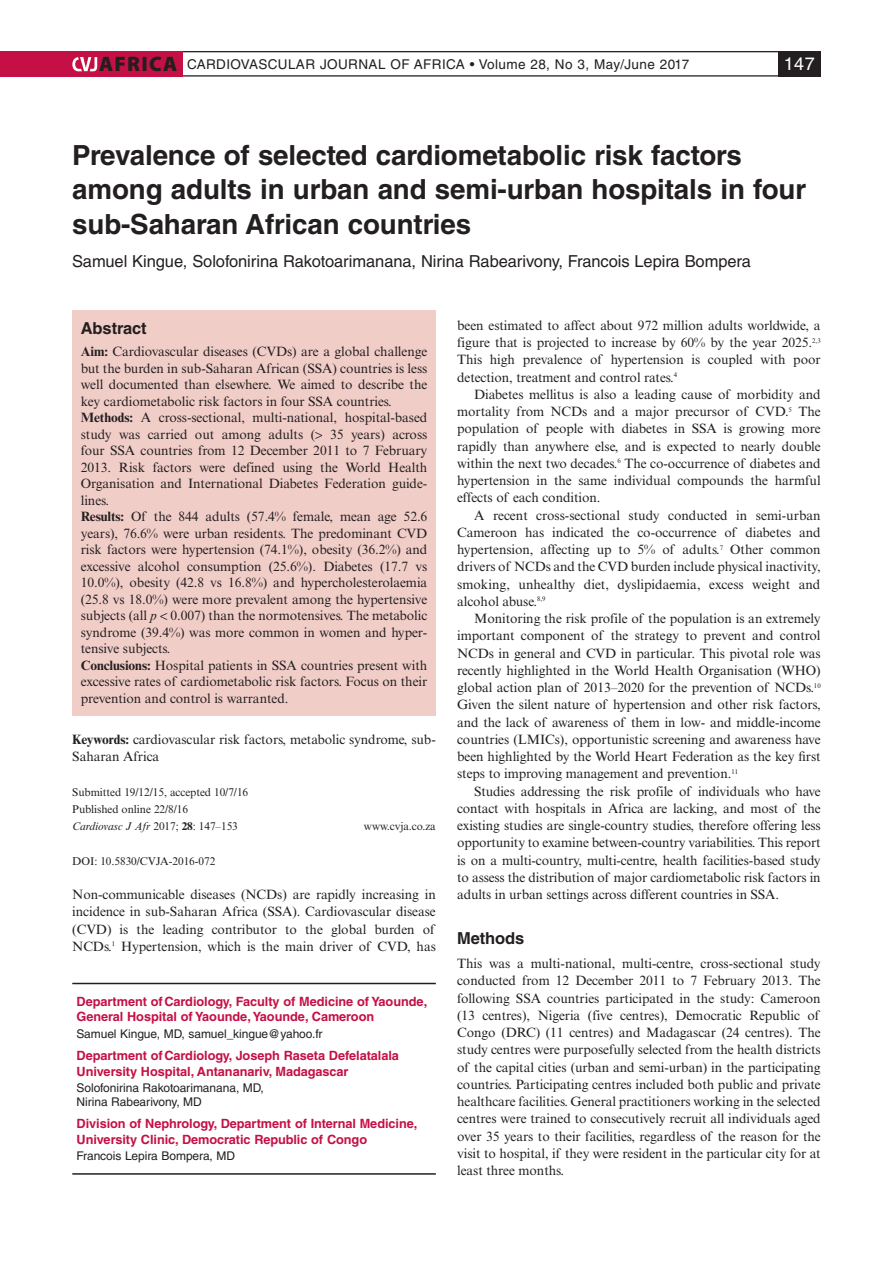
<style>
.page{position:relative;width:893px;height:1263px;background:#fff}
.page>*{position:absolute;margin:0;border:0;box-sizing:border-box;transform-origin:0 0}
.t1{font:700 27.75px/34.5px "Helvetica LT Std";letter-spacing:-.005em;color:#231f20}
.t2{font:18px "Helvetica LT Std";color:#fff}
.t3{font:16.5px "Helvetica LT Std";letter-spacing:-.005em;color:#231f20}
.t4{font:700 16.5px "Helvetica LT Std";letter-spacing:-.005em;color:#231f20}
.t5{font:13.5px/16.5px "Times New Roman MT Std";letter-spacing:-.005em;color:#231f20}
.t6{font:13.5px "Helvetica LT Std";letter-spacing:.03em;color:#231f20}
.t7{font:700 12.75px/15.8px "Helvetica LT Std";letter-spacing:-.005em;color:#c51045}
.t8{font:12px/14.2px "Helvetica LT Std";letter-spacing:-.005em;color:#231f20}
.t9{font:11.25px/17.2px "Times New Roman MT Std";letter-spacing:-.005em;color:#231f20}
.s1{font-family:"Myriad Pro";font-weight:900;font-size:21px}
.s2{font-weight:700}
.s3{font-style:italic}
</style>
<div class="page">
<div style="left:778px;top:51px;width:43px;height:26px;background:#231f20"></div>
<hr style="left:72px;top:51px;width:749px;height:1px;background:#231f20">
<hr style="left:72px;top:75px;width:749px;height:2px;background:#231f20">
<div style="left:0;top:51px;width:182px;height:26px;background:#c51045"></div>
<svg style="left:72px;top:57px;width:25px;height:14px"></svg>
<div style="left:72px;top:310px;width:364px;height:405px;background:#f1cdc8"></div>
<hr style="left:72px;top:983px;width:364px;height:1px;background:#231f20">
<hr style="left:72px;top:1173px;width:364px;height:2px;background:#231f20">
<p class="t6" style="left:99px;top:57px;width:592px"><span class="s1">AFRICA</span> CARDIOVASCULAR JOURNAL OF AFRICA • Volume 28, No 3, May/June 2017</p>
<p class="t2" style="left:784px;top:53px;width:33px">147</p>
<p class="t1" style="left:72px;top:137px;width:735px">Prevalence of selected cardiometabolic risk factors among adults in urban and semi-urban hospitals in four sub-Saharan African countries</p>
<p class="t3" style="left:72px;top:252px;width:680px">Samuel Kingue, Solofonirina Rakotoarimanana, Nirina Rabearivony, Francois Lepira Bompera</p>
<p class="t4" style="left:81px;top:318px;width:68px">Abstract</p>
<p class="t5" style="left:81px;top:343px;width:348px"><span class="s2">Aim:</span> Cardiovascular diseases (CVDs) are a global challenge but the burden in sub-Saharan African (SSA) countries is less well documented than elsewhere. We aimed to describe the key cardiometabolic risk factors in four SSA countries.<br><span class="s2">Methods:</span> A cross-sectional, multi-national, hospital-based study was carried out among adults ( 35 years) across four SSA countries from 12 December 2011 to 7 February 2013. Risk factors were defined using the World Health Organisation and International Diabetes Federation guide&shy;lines.<br><span class="s2">Results:</span> Of the 844 adults (57.4% female, mean age 52.6 years), 76.6% were urban residents. The predominant CVD risk factors were hypertension (74.1%), obesity (36.2%) and excessive alcohol consumption (25.6%). Diabetes (17.7 vs 10.0%), obesity (42.8 vs 16.8%) and hypercholesterolaemia (25.8 vs 18.0%) were more prevalent among the hypertensive subjects (all <span class="s3">p</span> 0.007) than the normotensives. The metabolic syndrome (39.4%) was more common in women and hyper&shy;tensive subjects.<br><span class="s2">Conclusions:</span> Hospital patients in SSA countries present with excessive rates of cardiometabolic risk factors. Focus on their prevention and control is warranted.</p>
<p class="t5" style="left:72px;top:731px;width:365px;line-height:17.2px"><span class="s2">Keywords:</span> cardiovascular risk factors, metabolic syndrome, sub-<br>Saharan Africa</p>
<p class="t9" style="left:72px;top:783px;width:177px">Submitted 19/12/15, accepted 10/7/16<br>Published online 22/8/16<br><span class="s3">Cardiovasc J Afr</span> 2017; <span class="s2">28</span>: 147–153</p>
<p class="t9" style="left:364px;top:818px;width:73px">www.cvja.co.za</p>
<p class="t9" style="left:72px;top:852px;width:145px">DOI: 10.5830/CVJA-2016-072</p>
<p class="t5" style="left:72px;top:886px;width:365px;line-height:17.2px;text-align:justify">Non-communicable diseases (NCDs) are rapidly increasing in incidence in sub-Saharan Africa (SSA). Cardiovascular disease (CVD) is the leading contributor to the global burden of NCDs.<sup>1</sup> Hypertension, which is the main driver of CVD, has</p>
<p class="t7" style="left:77px;top:993px;width:352px">Department ofCardiology, Faculty of Medicine of Yaounde,<br>General Hospital of Yaounde, Yaounde, Cameroon</p>
<p class="t8" style="left:77px;top:1026px;width:248px">Samuel Kingue, MD, samuel_kingue@yahoo.fr</p>
<p class="t7" style="left:77px;top:1047px;width:324px">Department ofCardiology, Joseph Raseta Defelatalala<br>University Hospital, Antananariv, Madagascar</p>
<p class="t8" style="left:77px;top:1080px;width:189px">Solofonirina Rakotoarimanana, MD,<br>Nirina Rabearivony, MD</p>
<p class="t7" style="left:77px;top:1116px;width:342px">Division of Nephrology, Department of Internal Medicine,<br>University Clinic, Democratic Republic of Congo</p>
<p class="t8" style="left:77px;top:1149px;width:160px">Francois Lepira Bompera, MD</p>
<p class="t5" style="left:457px;top:317px;width:365px">been estimated to affect about 972 million adults worldwide, a</p>
<p class="t5" style="left:457px;top:334px;width:365px">figure that is projected to increase by 60% by the year 2025.<sup>2,3</sup></p>
<p class="t5" style="left:457px;top:352px;width:365px">This high prevalence of hypertension is coupled with poor</p>
<p class="t5" style="left:457px;top:369px;width:221px">detection, treatment and control rates.<sup>4</sup></p>
<p class="t5" style="left:474px;top:386px;width:348px">Diabetes mellitus is also a leading cause of morbidity and</p>
<p class="t5" style="left:457px;top:403px;width:365px">mortality from NCDs and a major precursor of CVD.<sup>5</sup> The</p>
<p class="t5" style="left:457px;top:421px;width:365px">population of people with diabetes in SSA is growing more</p>
<p class="t5" style="left:457px;top:438px;width:365px">rapidly than anywhere else, and is expected to nearly double</p>
<p class="t5" style="left:457px;top:455px;width:365px">within the next two decades.<sup>6</sup> The co-occurrence of diabetes and</p>
<p class="t5" style="left:457px;top:472px;width:365px">hypertension in the same individual compounds the harmful</p>
<p class="t5" style="left:457px;top:490px;width:145px">effects of each condition.</p>
<p class="t5" style="left:474px;top:507px;width:348px">A recent cross-sectional study conducted in semi-urban</p>
<p class="t5" style="left:457px;top:524px;width:365px">Cameroon has indicated the co-occurrence of diabetes and</p>
<p class="t5" style="left:457px;top:541px;width:365px">hypertension, affecting up to 5% of adults.<sup>7</sup> Other common</p>
<p class="t5" style="left:457px;top:559px;width:365px">drivers of NCDs and the CVD burden include physical inactivity,</p>
<p class="t5" style="left:457px;top:576px;width:365px">smoking, unhealthy diet, dyslipidaemia, excess weight and</p>
<p class="t5" style="left:457px;top:593px;width:90px">alcohol abuse.<sup>8,9</sup></p>
<p class="t5" style="left:474px;top:610px;width:348px">Monitoring the risk profile of the population is an extremely</p>
<p class="t5" style="left:457px;top:628px;width:365px">important component of the strategy to prevent and control</p>
<p class="t5" style="left:457px;top:645px;width:365px">NCDs in general and CVD in particular. This pivotal role was</p>
<p class="t5" style="left:457px;top:662px;width:365px">recently highlighted in the World Health Organisation (WHO)</p>
<p class="t5" style="left:457px;top:679px;width:365px">global action plan of 2013–2020 for the prevention of NCDs.<sup>10</sup></p>
<p class="t5" style="left:457px;top:697px;width:365px">Given the silent nature of hypertension and other risk factors,</p>
<p class="t5" style="left:457px;top:714px;width:365px">and the lack of awareness of them in low- and middle-income</p>
<p class="t5" style="left:457px;top:731px;width:365px">countries (LMICs), opportunistic screening and awareness have</p>
<p class="t5" style="left:457px;top:748px;width:365px">been highlighted by the World Heart Federation as the key first</p>
<p class="t5" style="left:457px;top:766px;width:282px">steps to improving management and prevention.<sup>11</sup></p>
<p class="t5" style="left:474px;top:783px;width:348px">Studies addressing the risk profile of individuals who have</p>
<p class="t5" style="left:457px;top:800px;width:365px">contact with hospitals in Africa are lacking, and most of the</p>
<p class="t5" style="left:457px;top:817px;width:365px">existing studies are single-country studies, therefore offering less</p>
<p class="t5" style="left:457px;top:835px;width:365px">opportunity to examine between-country variabilities. This report</p>
<p class="t5" style="left:457px;top:852px;width:365px">is on a multi-country, multi-centre, health facilities-based study</p>
<p class="t5" style="left:457px;top:869px;width:365px">to assess the distribution of major cardiometabolic risk factors in</p>
<p class="t5" style="left:457px;top:886px;width:324px">adults in urban settings across different countries in SSA.</p>
<p class="t4" style="left:457px;top:928px;width:69px">Methods</p>
<p class="t5" style="left:457px;top:955px;width:365px;line-height:17.2px;text-align:justify">This was a multi-national, multi-centre, cross-sectional study conducted from 12 December 2011 to 7 February 2013. The following SSA countries participated in the study: Cameroon (13 centres), Nigeria (five centres), Democratic Republic of Congo (DRC) (11 centres) and Madagascar (24 centres). The study centres were purposefully selected from the health districts of the capital cities (urban and semi-urban) in the participating countries. Participating centres included both public and private healthcare facilities. General practitioners working in the selected centres were trained to consecutively recruit all individuals aged over 35 years to their facilities, regardless of the reason for the visit to hospital, if they were resident in the particular city for at least three months.</p>
</div>
